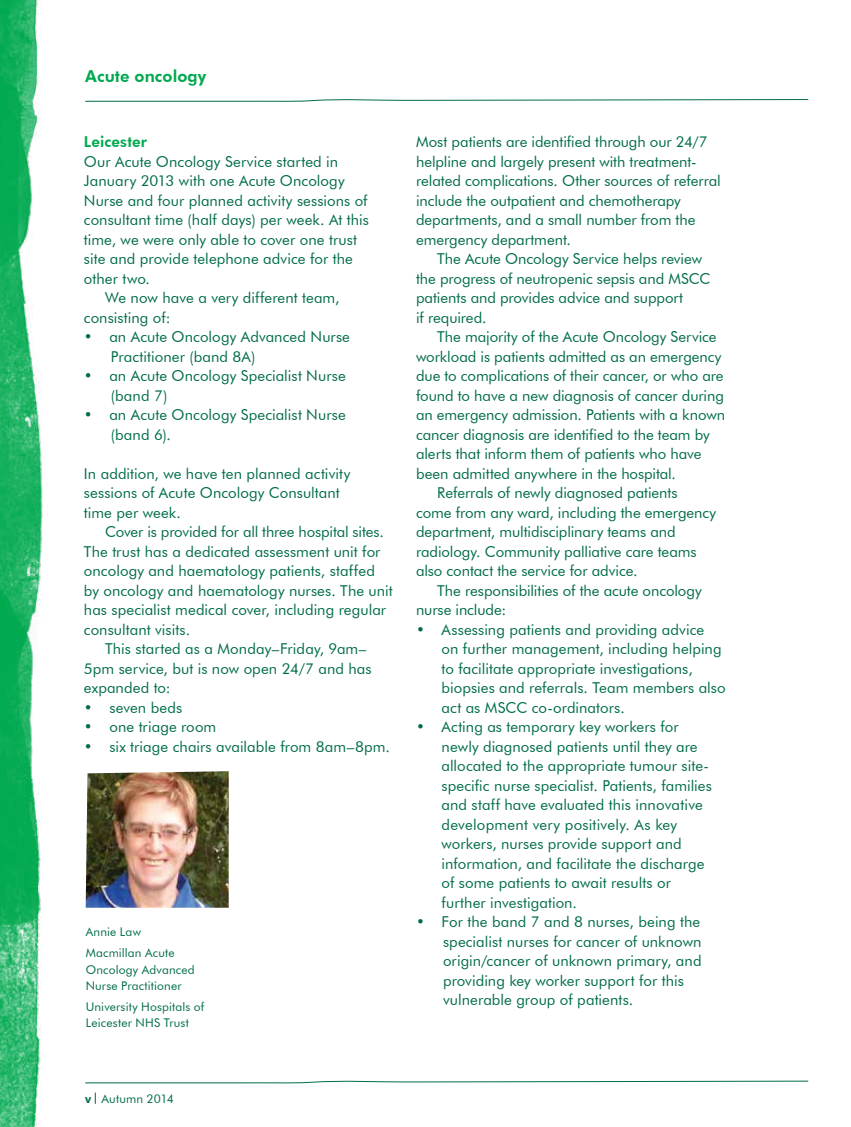
<style>
.page{position:relative;width:851px;height:1127px;background:#fff}
.page>*{position:absolute;margin:0;border:0;box-sizing:border-box;transform-origin:0 0}
.t1{font:800 16.5px "Futura BT";letter-spacing:.005em;color:#00a94f}
.t2{font:15px/19.5px "Futura BT";color:#006c4a}
.t3{font:800 15px "Futura BT";letter-spacing:.01em;color:#00a94f}
.t4{font:12px/16.5px "Futura BT";letter-spacing:.015em;color:#006c4a}
.s1{font-weight:800}
</style>
<div class="page">
<svg style="left:85px;top:99px;width:723px;height:3px"></svg>
<svg style="left:85px;top:1080px;width:723px;height:4px"></svg>
<img style="left:0;top:0;width:48px;height:1127px">
<svg style="left:95px;top:1092px;width:1px;height:12px"></svg>
<img style="left:86px;top:771px;width:143px;height:137px">
<p class="t1" style="left:85px;top:66px;width:123px">Acute oncology</p>
<p class="t3" style="left:84px;top:133px;width:65px">Leicester</p>
<p class="t2" style="left:84px;top:151px;width:256px">Our Acute Oncology Service started in</p>
<p class="t2" style="left:84px;top:171px;width:262px">January 2013 with one Acute Oncology</p>
<p class="t2" style="left:84px;top:190px;width:285px">Nurse and four planned activity sessions of</p>
<p class="t2" style="left:84px;top:210px;width:286px">consultant time (half days) per week. At this</p>
<p class="t2" style="left:84px;top:229px;width:274px">time, we were only able to cover one trust</p>
<p class="t2" style="left:84px;top:249px;width:270px">site and provide telephone advice for the</p>
<p class="t2" style="left:84px;top:268px;width:68px">other two.</p>
<p class="t2" style="left:105px;top:288px;width:236px">We now have a very different team,</p>
<p class="t2" style="left:84px;top:307px;width:88px">consisting of:</p>
<p class="t2" style="left:111px;top:327px;width:240px;text-indent:-27px">• an Acute Oncology Advanced Nurse<br>Practitioner (band 8A)</p>
<p class="t2" style="left:111px;top:366px;width:236px;text-indent:-27px">• an Acute Oncology Specialist Nurse (band 7)</p>
<p class="t2" style="left:111px;top:405px;width:236px;text-indent:-27px">• an Acute Oncology Specialist Nurse (band 6).</p>
<p class="t2" style="left:84px;top:463px;width:268px">In addition, we have ten planned activity sessions of Acute Oncology Consultant time per week.</p>
<p class="t2" style="left:105px;top:522px;width:280px">Cover is provided for all three hospital sites.</p>
<p class="t2" style="left:84px;top:541px;width:298px">The trust has a dedicated assessment unit for</p>
<p class="t2" style="left:84px;top:561px;width:292px">oncology and haematology patients, staffed</p>
<p class="t2" style="left:84px;top:580px;width:310px">by oncology and haematology nurses. The unit</p>
<p class="t2" style="left:84px;top:600px;width:304px">has specialist medical cover, including regular</p>
<p class="t2" style="left:84px;top:619px;width:108px">consultant visits.</p>
<p class="t2" style="left:105px;top:639px;width:263px">This started as a Monday–Friday, 9am–</p>
<p class="t2" style="left:84px;top:658px;width:289px">5pm service, but is now open 24/7 and has</p>
<p class="t2" style="left:84px;top:678px;width:88px">expanded to:</p>
<p class="t2" style="left:84px;top:697px;width:100px">• seven beds</p>
<p class="t2" style="left:84px;top:717px;width:134px">• one triage room</p>
<p class="t2" style="left:84px;top:736px;width:307px">• six triage chairs available from 8am–8pm.</p>
<p class="t4" style="left:86px;top:922px;width:90px;line-height:20.7px">Annie Law<br>Macmillan Acute</p>
<p class="t4" style="left:86px;top:961px;width:111px">Oncology Advanced<br>Nurse Practitioner</p>
<p class="t4" style="left:86px;top:998px;width:120px">University Hospitals of<br>Leicester NHS Trust</p>
<p class="t2" style="left:416px;top:132px;width:306px">Most patients are identified through our 24/7 helpline and largely present with treatment&shy;related complications. Other sources of referral include the outpatient and chemotherapy departments, and a small number from the emergency department.</p>
<p class="t2" style="left:416px;top:249px;width:296px;text-indent:21px">The Acute Oncology Service helps review the progress of neutropenic sepsis and MSCC patients and provides advice and support<br>if required.</p>
<p class="t2" style="left:437px;top:327px;width:281px">The majority of the Acute Oncology Service</p>
<p class="t2" style="left:416px;top:346px;width:307px">workload is patients admitted as an emergency</p>
<p class="t2" style="left:416px;top:366px;width:309px">due to complications of their cancer, or who are</p>
<p class="t2" style="left:416px;top:385px;width:309px">found to have a new diagnosis of cancer during</p>
<p class="t2" style="left:416px;top:405px;width:310px">an emergency admission. Patients with a known</p>
<p class="t2" style="left:416px;top:424px;width:295px">cancer diagnosis are identified to the team by</p>
<p class="t2" style="left:416px;top:444px;width:287px">alerts that inform them of patients who have</p>
<p class="t2" style="left:416px;top:463px;width:261px">been admitted anywhere in the hospital.</p>
<p class="t2" style="left:437px;top:483px;width:242px">Referrals of newly diagnosed patients</p>
<p class="t2" style="left:416px;top:502px;width:301px">come from any ward, including the emergency</p>
<p class="t2" style="left:416px;top:522px;width:261px">department, multidisciplinary teams and</p>
<p class="t2" style="left:416px;top:541px;width:282px">radiology. Community palliative care teams</p>
<p class="t2" style="left:416px;top:561px;width:223px">also contact the service for advice.</p>
<p class="t2" style="left:437px;top:580px;width:266px">The responsibilities of the acute oncology</p>
<p class="t2" style="left:416px;top:600px;width:92px">nurse include:</p>
<p class="t2" style="left:441px;top:619px;width:285px;text-indent:-26px">• Assessing patients and providing advice<br>on further management, including helping to facilitate appropriate investigations, biopsies and referrals. Team members also act as MSCC co-ordinators.</p>
<p class="t2" style="left:441px;top:717px;width:272px;text-indent:-26px">• Acting as temporary key workers for newly diagnosed patients until they are allocated to the appropriate tumour site&shy;specific nurse specialist. Patients, families and staff have evaluated this innovative development very positively. As key workers, nurses provide support and information, and facilitate the discharge of some patients to await results or further investigation.</p>
<p class="t2" style="left:443px;top:912px;width:260px;text-indent:-27px">• For the band 7 and 8 nurses, being the specialist nurses for cancer of unknown origin/cancer of unknown primary, and providing key worker support for this vulnerable group of patients.</p>
<p class="t4" style="left:85px;top:1090px;width:90px"><span class="s1">v</span> Autumn 2014</p>
</div>
